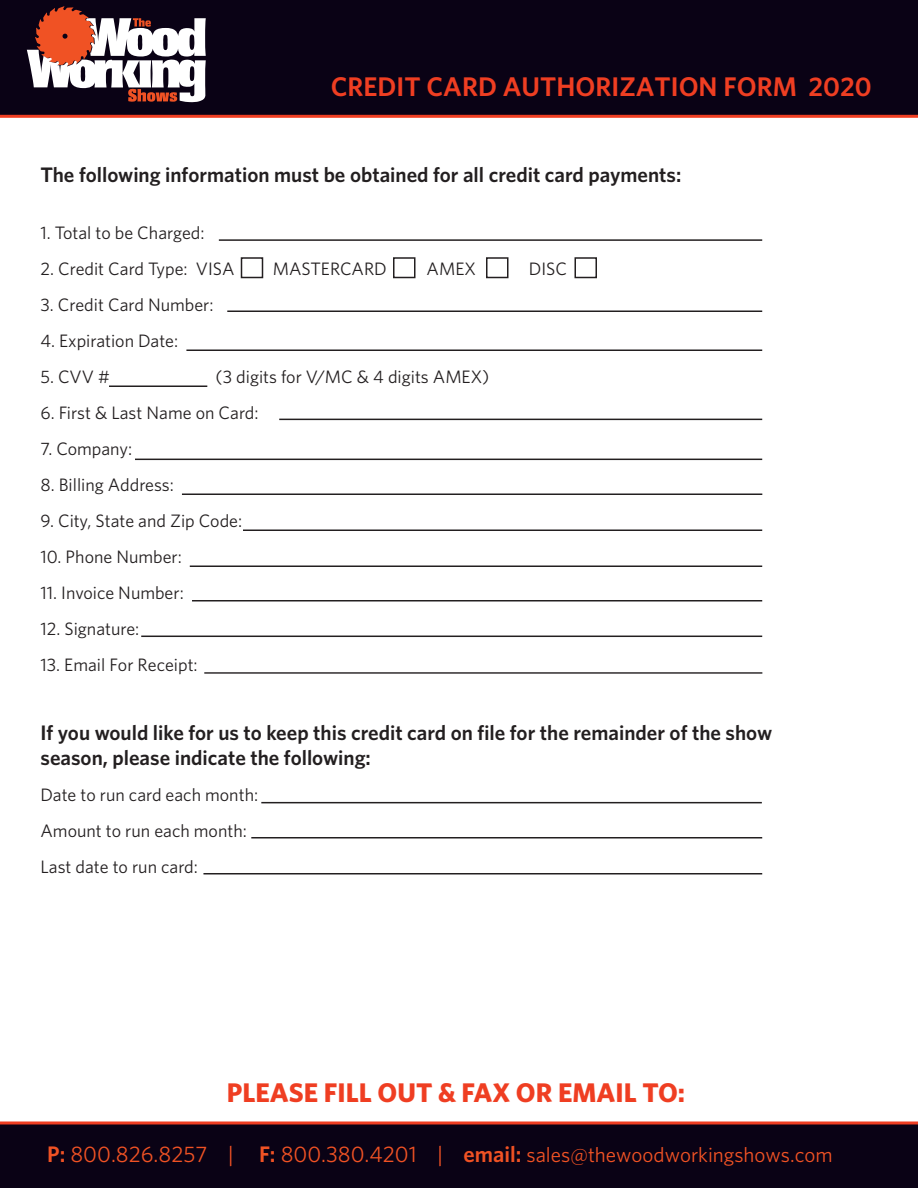
<style>
.page{position:relative;width:918px;height:1188px;background:#fff}
.page>*{position:absolute;margin:0;border:0;box-sizing:border-box;transform-origin:0 0}
.t1{font:600 27px "Whitney";color:#ef3e22}
.t2{font:700 27px "Whitney";color:#ef3e22}
.t3{font:600 21px "Whitney";color:#231f20}
.t4{font:21px "Whitney";color:#f05224}
.t5{font:18px/36px "Whitney";color:#231f20}
.s1{font-weight:600;font-size:22.5px}
.s2{font-size:22.5px}
</style>
<div class="page">
<div style="left:0;top:0;width:918px;height:116px;background:#0a0215"></div>
<svg style="left:27px;top:6px;width:179px;height:96px"></svg>
<div style="left:0;top:1124px;width:918px;height:64px;background:#0a0215"></div>
<hr style="left:0;top:1121px;width:918px;height:3px;background:#ef3e22">
<hr style="left:0;top:115px;width:918px;height:3px;background:#ef3e22">
<hr style="left:243px;top:530px;width:519px;height:1px;background:#231f20">
<hr style="left:219px;top:239px;width:543px;height:2px;background:#231f20">
<hr style="left:227px;top:310px;width:535px;height:2px;background:#231f20">
<hr style="left:186px;top:350px;width:576px;height:1px;background:#231f20">
<hr style="left:279px;top:419px;width:483px;height:1px;background:#231f20">
<hr style="left:135px;top:459px;width:627px;height:1px;background:#231f20">
<hr style="left:182px;top:494px;width:580px;height:1px;background:#231f20">
<hr style="left:190px;top:566px;width:572px;height:1px;background:#231f20">
<hr style="left:192px;top:600px;width:570px;height:2px;background:#231f20">
<hr style="left:141px;top:636px;width:621px;height:1px;background:#231f20">
<hr style="left:204px;top:672px;width:558px;height:2px;background:#231f20">
<hr style="left:261px;top:802px;width:501px;height:1px;background:#231f20">
<hr style="left:251px;top:837px;width:511px;height:1px;background:#231f20">
<hr style="left:203px;top:873px;width:559px;height:1px;background:#231f20">
<hr style="left:109px;top:386px;width:98px;height:1px;background:#231f20">
<div style="left:241px;top:257px;width:22px;height:21px;border:2px solid #231f20"></div>
<div style="left:393px;top:257px;width:23px;height:21px;border:2px solid #231f20"></div>
<div style="left:486px;top:257px;width:22px;height:21px;border:2px solid #231f20"></div>
<div style="left:574px;top:257px;width:23px;height:21px;border:2px solid #231f20"></div>
<p class="t1" style="left:331px;top:70px;width:542px">CREDIT CARD AUTHORIZATION FORM 2020</p>
<p class="t3" style="left:40px;top:162px;width:642px">The following information must be obtained for all credit card payments:</p>
<p class="t5" style="left:40px;top:215px;width:166px">1. Total to be Charged:</p>
<p class="t5" style="left:40px;top:251px;width:195px">2. Credit Card Type: VISA</p>
<p class="t5" style="left:273px;top:251px;width:116px">MASTERCARD</p>
<p class="t5" style="left:427px;top:251px;width:51px">AMEX</p>
<p class="t5" style="left:529px;top:251px;width:40px">DISC</p>
<p class="t5" style="left:40px;top:287px;width:174px">3. Credit Card Number:</p>
<p class="t5" style="left:40px;top:323px;width:139px">4. Expiration Date:</p>
<p class="t5" style="left:40px;top:359px;width:71px">5. CVV #</p>
<p class="t5" style="left:216px;top:359px;width:275px">(3 digits for V/MC &amp; 4 digits AMEX)</p>
<p class="t5" style="left:40px;top:395px;width:220px">6. First &amp; Last Name on Card:</p>
<p class="t5" style="left:40px;top:431px;width:93px">7. Company:</p>
<p class="t5" style="left:40px;top:467px;width:135px">8. Billing Address:</p>
<p class="t5" style="left:40px;top:503px;width:203px">9. City, State and Zip Code:</p>
<p class="t5" style="left:40px;top:539px;width:143px">10. Phone Number:</p>
<p class="t5" style="left:40px;top:575px;width:145px">11. Invoice Number:</p>
<p class="t5" style="left:40px;top:611px;width:100px">12. Signature:</p>
<p class="t5" style="left:40px;top:647px;width:159px">13. Email For Receipt:</p>
<p class="t3" style="left:40px;top:720px;width:733px">If you would like for us to keep this credit card on file for the remainder of the show</p>
<p class="t3" style="left:40px;top:745px;width:332px">season, please indicate the following:</p>
<p class="t5" style="left:40px;top:776px;width:219px">Date to run card each month:<br>Amount to run each month:<br>Last date to run card:</p>
<p class="t2" style="left:227px;top:1076px;width:460px">PLEASE FILL OUT &amp; FAX OR EMAIL TO:</p>
<p class="t4" style="left:47px;top:1142px;width:787px"><span class="s1">P:</span> <span class="s2">800.826.8257 |</span> <span class="s1">F:</span> <span class="s2">800.380.4201 |</span> <span class="s1">email:</span> sales@thewoodworkingshows.com</p>
</div>
